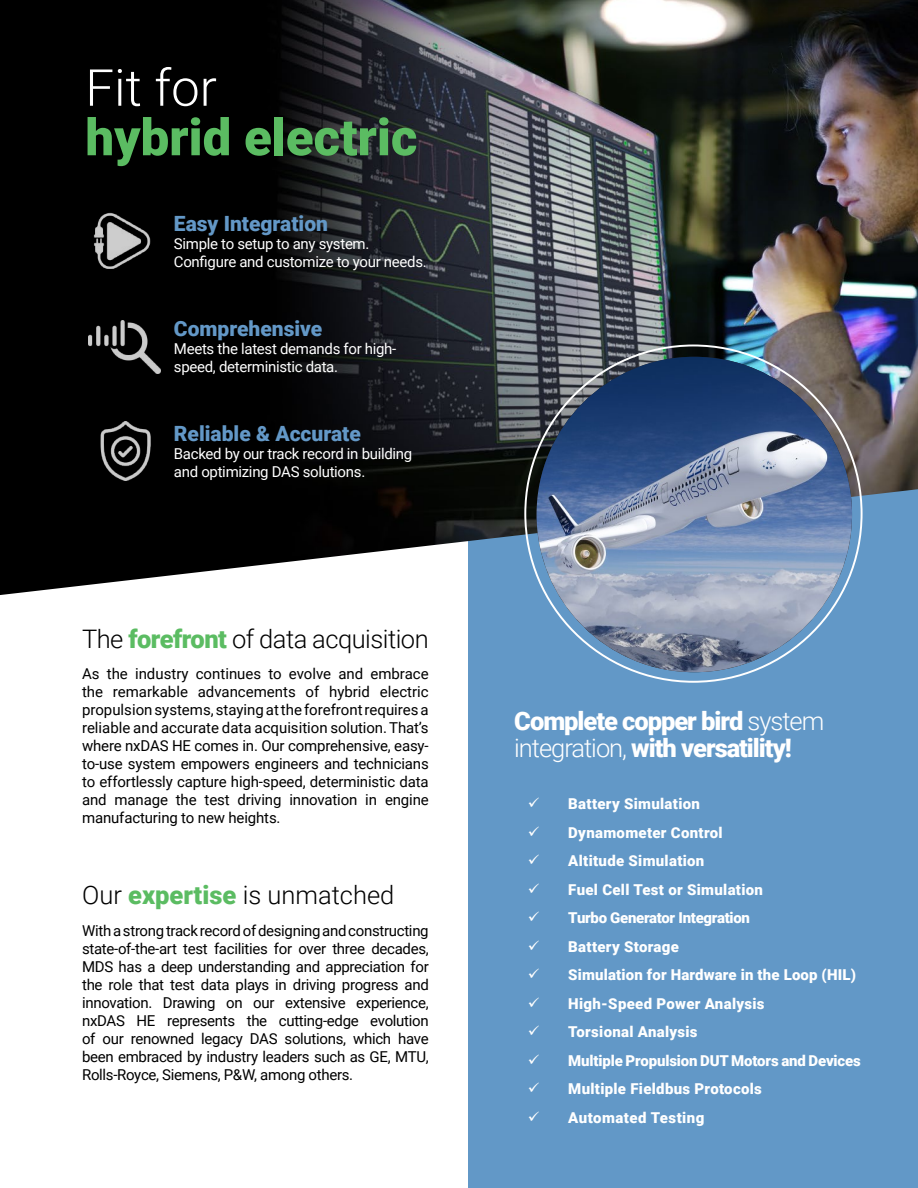
<style>
.page{position:relative;width:918px;height:1188px;background:#fff}
.page>*{position:absolute;margin:0;border:0;box-sizing:border-box;transform-origin:0 0}
.t1{font:900 51px "Roboto";color:#5bbc62}
.t2{font:300 51px "Roboto";color:#fff}
.t3{font:900 25.5px/27px "Roboto";letter-spacing:-.04em;color:#fff}
.t4{font:300 25.5px "Roboto";letter-spacing:-.02em;color:#000}
.t5{font:300 25.5px "Roboto";color:#000}
.t6{font:900 21px "Roboto";color:#6398c7}
.t7{font:15px/18px "Roboto";letter-spacing:-.02em;color:#000;text-align:justify}
.t8{font:900 15px "Roboto";letter-spacing:.02em;color:#fff}
.t9{font:15px/18px "Roboto";letter-spacing:-.02em;color:#fff}
.t10{font:900 15px "Roboto";letter-spacing:-.01em;color:#fff}
.t11{font:900 15px "Roboto";letter-spacing:-.02em;color:#fff}
.s1{font-weight:900;color:#5bbc62}
.s2{font-weight:300}
</style>
<div class="page">
<div style="left:469px;top:489px;width:449px;height:699px;background:#6298c7"></div>
<img style="left:0;top:0;width:918px;height:595px">
<img style="left:93px;top:211px;width:59px;height:58px">
<img style="left:89px;top:321px;width:71px;height:53px">
<img style="left:96px;top:422px;width:59px;height:58px">
<img style="left:537px;top:357px;width:315px;height:315px;border-radius:156px">
<h1 class="t2" style="left:85px;top:52px;width:133px">Fit for</h1>
<h1 class="t1" style="left:85px;top:101px;width:334px">hybrid electric</h1>
<h3 class="t6" style="left:174px;top:208px;width:156px">Easy Integration</h3>
<p class="t9" style="left:174px;top:234px;width:254px">Simple to setup to any system.<br>Configure and customize to your needs.</p>
<h3 class="t6" style="left:174px;top:314px;width:150px">Comprehensive</h3>
<p class="t9" style="left:174px;top:339px;width:224px">Meets the latest demands for high&shy;speed, deterministic data.</p>
<h3 class="t6" style="left:174px;top:419px;width:188px">Reliable &amp; Accurate</h3>
<p class="t9" style="left:174px;top:444px;width:240px">Backed by our track record in building and optimizing DAS solutions.</p>
<h2 class="t4" style="left:82px;top:621px;width:348px">The <span class="s1">forefront</span> of data acquisition</h2>
<p class="t7" style="left:82px;top:664px;width:348px">As the industry continues to evolve and embrace the remarkable advancements of hybrid electric propulsion systems, staying at the forefront requires a reliable and accurate data acquisition solution. That’s where nxDAS HE comes in. Our comprehensive, easy&shy;to-use system empowers engineers and technicians to effortlessly capture high-speed, deterministic data and manage the test driving innovation in engine manufacturing to new heights.</p>
<h2 class="t5" style="left:82px;top:877px;width:314px">Our <span class="s1">expertise</span> is unmatched</h2>
<p class="t7" style="left:82px;top:921px;width:348px">With a strong track record of designing and constructing state-of-the-art test facilities for over three decades, MDS has a deep understanding and appreciation for the role that test data plays in driving progress and innovation. Drawing on our extensive experience, nxDAS HE represents the cutting-edge evolution of our renowned legacy DAS solutions, which have been embraced by industry leaders such as GE, MTU, Rolls-Royce, Siemens, P&amp;W, among others.</p>
<h2 class="t3" style="left:514px;top:706px;width:311px">Complete copper bird <span class="s2">system integration,</span> with versatility!</h2>
<p class="t8" style="left:528px;top:793px;width:174px">✓ Battery Simulation</p>
<p class="t8" style="left:528px;top:822px;width:196px">✓ Dynamometer Control</p>
<p class="t8" style="left:528px;top:850px;width:178px">✓ Altitude Simulation</p>
<p class="t8" style="left:528px;top:879px;width:237px">✓ Fuel Cell Test or Simulation</p>
<p class="t11" style="left:528px;top:907px;width:224px">✓ Turbo Generator Integration</p>
<p class="t8" style="left:528px;top:936px;width:153px">✓ Battery Storage</p>
<p class="t8" style="left:528px;top:964px;width:330px">✓ Simulation for Hardware in the Loop (HIL)</p>
<p class="t8" style="left:528px;top:993px;width:238px">✓ High-Speed Power Analysis</p>
<p class="t8" style="left:528px;top:1021px;width:171px">✓ Torsional Analysis</p>
<p class="t10" style="left:528px;top:1050px;width:335px">✓ Multiple Propulsion DUT Motors and Devices</p>
<p class="t8" style="left:528px;top:1078px;width:236px">✓ Multiple Fieldbus Protocols</p>
<p class="t8" style="left:528px;top:1107px;width:178px">✓ Automated Testing</p>
</div>
